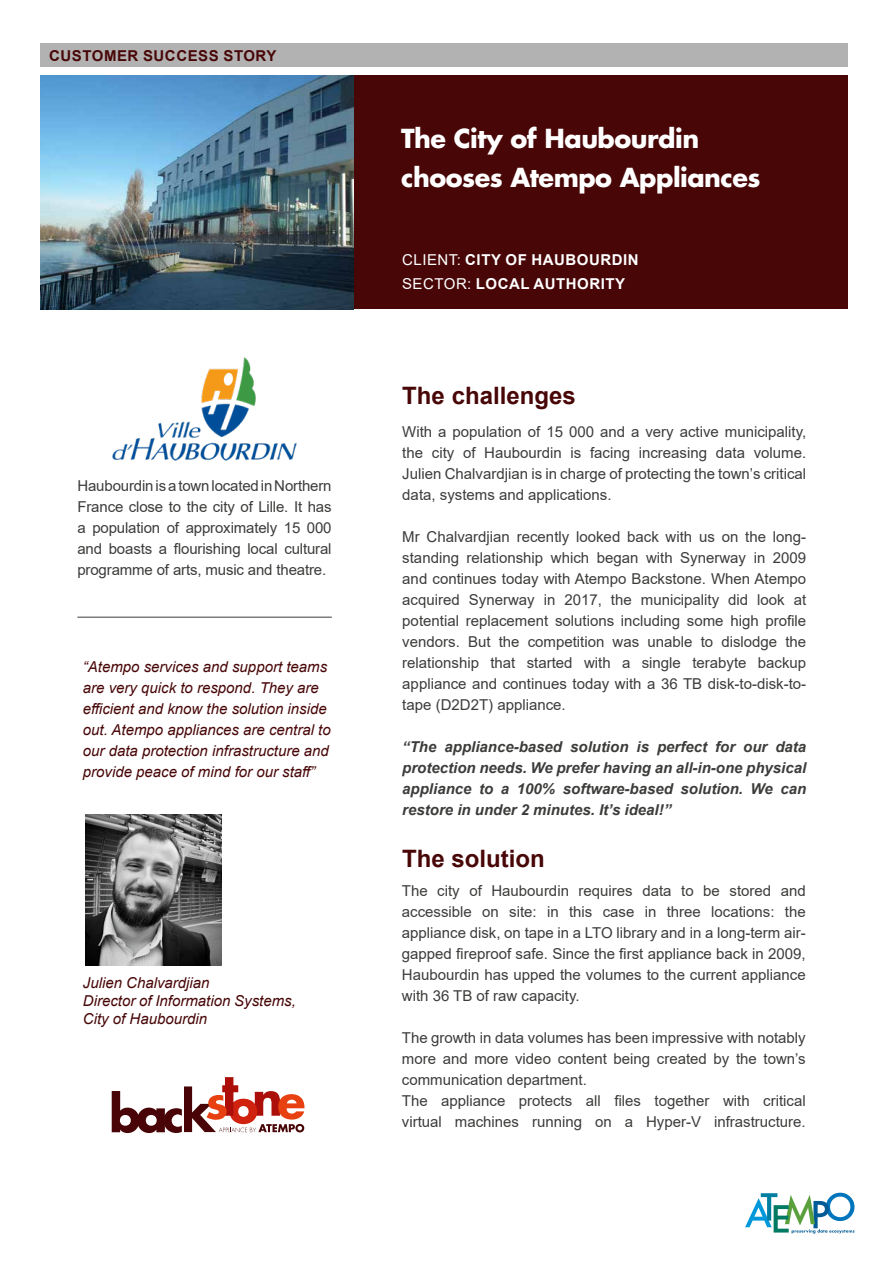
<style>
.page{position:relative;width:893px;height:1263px;background:#fff}
.page>*{position:absolute;margin:0;border:0;box-sizing:border-box;transform-origin:0 0}
.t1{font:700 25.5px/39px "Futura Std";letter-spacing:-.02em;color:#fff}
.t2{font:700 24px "Arial";color:#480607}
.t3{font:15px/21px "Arial";color:#3c3c3b;text-align:justify}
.t4{font:italic 15px/21px "Arial";color:#480607}
.t5{font:italic 700 15px/21px "Arial";color:#3c3c3b;text-align:justify}
.t6{font:700 15px/23.7px "Arial";letter-spacing:.035em;color:#fff}
.t7{font:700 15px "Arial";letter-spacing:.035em;color:#480607}
.s1{font-weight:400}
</style>
<div class="page">
<div style="left:40px;top:75px;width:808px;height:234px;background:#480607"></div>
<svg style="left:745px;top:1193px;width:109px;height:40px"></svg>
<img style="left:40px;top:75px;width:314px;height:234px">
<div style="left:40px;top:44px;width:808px;height:23px;background:#b3b2b2"></div>
<hr style="left:77px;top:617px;width:255px;height:1px;background:#3c3c3b">
<svg style="left:112px;top:1077px;width:192px;height:56px"></svg>
<img style="left:112px;top:357px;width:185px;height:104px">
<img style="left:85px;top:814px;width:136px;height:151px">
<p class="t7" style="left:49px;top:45px;width:229px">CUSTOMER SUCCESS STORY</p>
<p class="t3" style="left:77px;top:476px;width:256px">Haubourdin is a town located in Northern France close to the city of Lille. It has a population of approximately 15 000 and boasts a flourishing local cultural programme of arts, music and theatre.</p>
<p class="t4" style="left:83px;top:657px;width:249px">“Atempo services and support teams are very quick to respond. They are efficient and know the solution inside out. Atempo appliances are central to our data protection infrastructure and provide peace of mind for our staff”</p>
<p class="t4" style="left:83px;top:974px;width:215px;line-height:18px">Julien Chalvardjian<br>Director of Information Systems,<br>City of Haubourdin</p>
<h1 class="t1" style="left:401px;top:119px;width:361px">The City of Haubourdin chooses Atempo Appliances</h1>
<p class="t6" style="left:402px;top:248px;width:238px"><span class="s1">CLIENT:</span> CITY OF HAUBOURDIN<br><span class="s1">SECTOR:</span> LOCAL AUTHORITY</p>
<h2 class="t2" style="left:402px;top:379px;width:175px">The challenges</h2>
<p class="t3" style="left:402px;top:421px;width:405px">With a population of 15 000 and a very active municipality, the city of Haubourdin is facing increasing data volume.<br>Julien Chalvardjian is in charge of protecting the town’s critical data, systems and applications.</p>
<p class="t3" style="left:402px;top:526px;width:405px">Mr Chalvardjian recently looked back with us on the long&shy;standing relationship which began with Synerway in 2009 and continues today with Atempo Backstone. When Atempo acquired Synerway in 2017, the municipality did look at potential replacement solutions including some high profile vendors. But the competition was unable to dislodge the relationship that started with a single terabyte backup appliance and continues today with a 36 TB disk-to-disk-to&shy;tape (D2D2T) appliance.</p>
<p class="t5" style="left:402px;top:736px;width:405px">“The appliance-based solution is perfect for our data protection needs. We prefer having an all-in-one physical appliance to a 100% software-based solution. We can restore in under 2 minutes. It’s ideal!”</p>
<h2 class="t2" style="left:402px;top:841px;width:144px">The solution</h2>
<p class="t3" style="left:402px;top:880px;width:405px">The city of Haubourdin requires data to be stored and accessible on site: in this case in three locations: the appliance disk, on tape in a LTO library and in a long-term air&shy;gapped fireproof safe. Since the first appliance back in 2009, Haubourdin has upped the volumes to the current appliance with 36 TB of raw capacity.</p>
<p class="t3" style="left:402px;top:1027px;width:405px;text-align:left">The growth in data volumes has been impressive with notably more and more video content being created by the town’s communication department.<br>The appliance protects all files together with critical virtual machines running on a Hyper-V infrastructure.</p>
</div>
